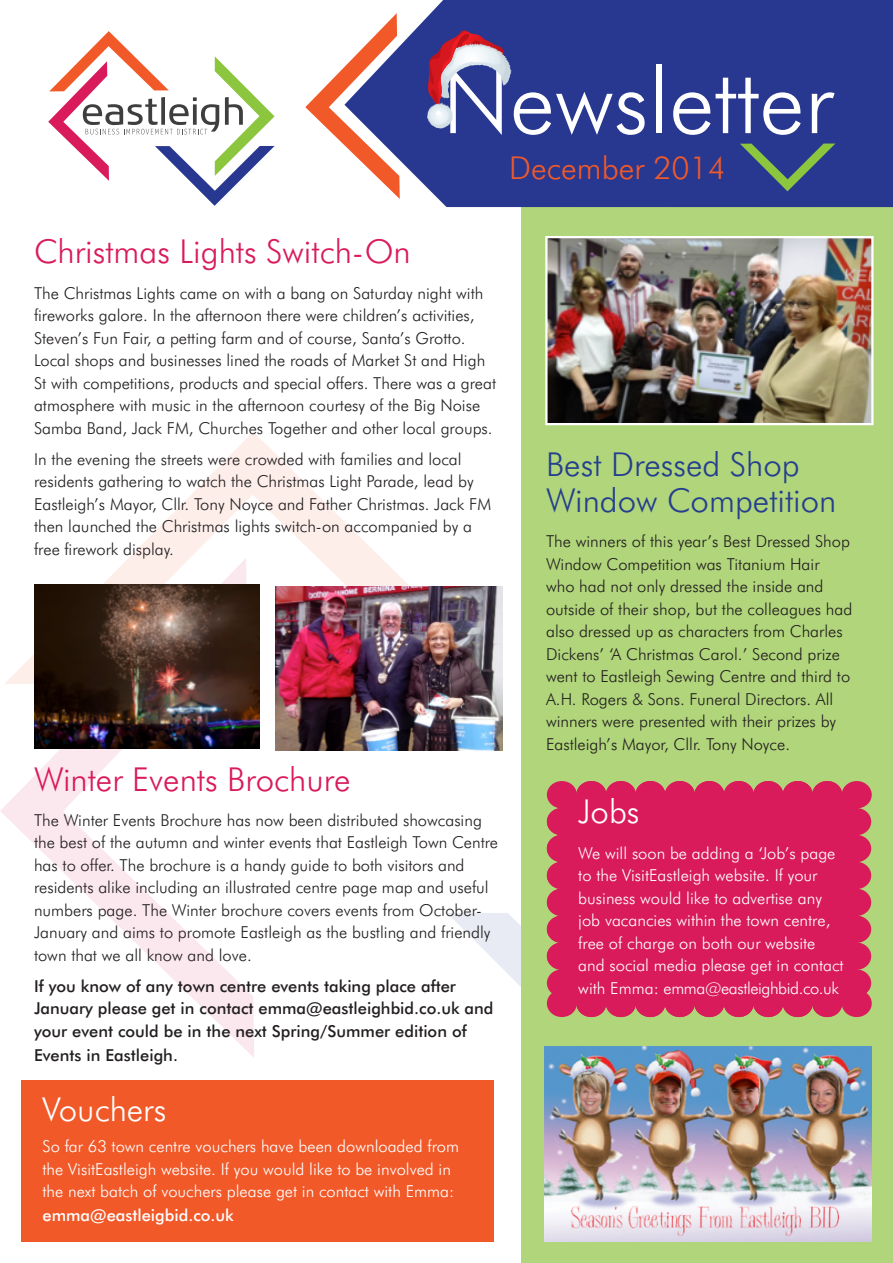
<style>
.page{position:relative;width:893px;height:1263px;background:#fff}
.page>*{position:absolute;margin:0;border:0;box-sizing:border-box;transform-origin:0 0}
.t1{font:300 90.75px "Futura BT";color:#fff}
.t2{font:300 33px "Futura BT";color:#d91a5b}
.t3{font:300 33px/36px "Futura BT";color:#253f8e}
.t4{font:300 33px "Futura BT";color:#fff}
.t5{font:300 31.5px "Futura BT";color:#f15929}
.t6{font:300 16.5px/22.5px "Futura BT";color:#231f20}
.t7{font:300 16.5px/22.5px "Futura BT";color:#fff}
.t8{font:500 16.5px/22.5px "Futura BT";color:#231f20}
.t9{font:500 16.5px "Futura BT";color:#fff}
</style>
<div class="page">
<svg style="left:129px;top:432px;width:375px;height:252px"></svg>
<svg style="left:0;top:558px;width:254px;height:499px"></svg>
<svg style="left:447px;top:912px;width:75px;height:251px"></svg>
<div style="left:522px;top:187px;width:371px;height:1076px;background:#b0d57a"></div>
<svg style="left:48px;top:31px;width:227px;height:175px"></svg>
<svg style="left:305px;top:67px;width:39px;height:78px"></svg>
<svg style="left:344px;top:0;width:549px;height:207px;background:#424c97"></svg>
<svg style="left:740px;top:144px;width:95px;height:47px;background:#3d577d"></svg>
<div style="left:443px;top:0;width:450px;height:32px;background:#283890"></div>
<img style="left:34px;top:585px;width:225px;height:163px">
<img style="left:276px;top:587px;width:226px;height:163px">
<img style="left:548px;top:239px;width:322px;height:183px">
<div style="left:545px;top:236px;width:328px;height:189px;border:2px solid #fff"></div>
<svg style="left:427px;top:30px;width:85px;height:97px;background:#705e94"></svg>
<div style="left:562px;top:795px;width:295px;height:208px;background:#d91a5b"></div>
<div style="left:547px;top:781px;width:30px;height:27px;background:#d91a5b;border-radius:50%"></div>
<div style="left:547px;top:808px;width:30px;height:27px;background:#d91a5b;border-radius:50%"></div>
<div style="left:547px;top:835px;width:30px;height:27px;background:#d91a5b;border-radius:50%"></div>
<div style="left:547px;top:862px;width:30px;height:27px;background:#d91a5b;border-radius:50%"></div>
<div style="left:547px;top:889px;width:30px;height:27px;background:#d91a5b;border-radius:50%"></div>
<div style="left:547px;top:915px;width:30px;height:28px;background:#d91a5b;border-radius:50%"></div>
<div style="left:547px;top:942px;width:30px;height:28px;background:#d91a5b;border-radius:50%"></div>
<div style="left:547px;top:969px;width:30px;height:28px;background:#d91a5b;border-radius:50%"></div>
<div style="left:841px;top:808px;width:30px;height:27px;background:#d91a5b;border-radius:50%"></div>
<div style="left:841px;top:835px;width:30px;height:27px;background:#d91a5b;border-radius:50%"></div>
<div style="left:841px;top:862px;width:30px;height:27px;background:#d91a5b;border-radius:50%"></div>
<div style="left:841px;top:889px;width:30px;height:27px;background:#d91a5b;border-radius:50%"></div>
<div style="left:841px;top:915px;width:30px;height:28px;background:#d91a5b;border-radius:50%"></div>
<div style="left:841px;top:942px;width:30px;height:28px;background:#d91a5b;border-radius:50%"></div>
<div style="left:841px;top:969px;width:30px;height:28px;background:#d91a5b;border-radius:50%"></div>
<div style="left:576px;top:781px;width:30px;height:27px;background:#d91a5b;border-radius:50%"></div>
<div style="left:606px;top:781px;width:30px;height:27px;background:#d91a5b;border-radius:50%"></div>
<div style="left:635px;top:781px;width:30px;height:27px;background:#d91a5b;border-radius:50%"></div>
<div style="left:665px;top:781px;width:30px;height:27px;background:#d91a5b;border-radius:50%"></div>
<div style="left:694px;top:781px;width:30px;height:27px;background:#d91a5b;border-radius:50%"></div>
<div style="left:724px;top:781px;width:30px;height:27px;background:#d91a5b;border-radius:50%"></div>
<div style="left:753px;top:781px;width:30px;height:27px;background:#d91a5b;border-radius:50%"></div>
<div style="left:783px;top:781px;width:30px;height:27px;background:#d91a5b;border-radius:50%"></div>
<div style="left:812px;top:781px;width:30px;height:27px;background:#d91a5b;border-radius:50%"></div>
<div style="left:842px;top:781px;width:30px;height:27px;background:#d91a5b;border-radius:50%"></div>
<div style="left:547px;top:990px;width:30px;height:27px;background:#d91a5b;border-radius:50%"></div>
<div style="left:576px;top:990px;width:30px;height:27px;background:#d91a5b;border-radius:50%"></div>
<div style="left:606px;top:990px;width:30px;height:27px;background:#d91a5b;border-radius:50%"></div>
<div style="left:635px;top:990px;width:30px;height:27px;background:#d91a5b;border-radius:50%"></div>
<div style="left:665px;top:990px;width:30px;height:27px;background:#d91a5b;border-radius:50%"></div>
<div style="left:694px;top:990px;width:30px;height:27px;background:#d91a5b;border-radius:50%"></div>
<div style="left:724px;top:990px;width:30px;height:27px;background:#d91a5b;border-radius:50%"></div>
<div style="left:753px;top:990px;width:30px;height:27px;background:#d91a5b;border-radius:50%"></div>
<div style="left:783px;top:990px;width:30px;height:27px;background:#d91a5b;border-radius:50%"></div>
<div style="left:812px;top:990px;width:30px;height:27px;background:#d91a5b;border-radius:50%"></div>
<div style="left:842px;top:990px;width:30px;height:27px;background:#d91a5b;border-radius:50%"></div>
<div style="left:21px;top:1080px;width:472px;height:162px;background:#f15929"></div>
<img style="left:545px;top:1046px;width:327px;height:196px">
<p class="t1" style="left:442px;top:46px;width:392px">Newsletter</p>
<p class="t5" style="left:509px;top:149px;width:218px">December 2014</p>
<p class="t2" style="left:34px;top:232px;width:378px">Christmas Lights Switch-On</p>
<p class="t6" style="left:34px;top:281px;width:464px">The Christmas Lights came on with a bang on Saturday night with fireworks galore. In the afternoon there were children’s activities, Steven’s Fun Fair, a petting farm and of course, Santa’s Grotto.<br>Local shops and businesses lined the roads of Market St and High St with competitions, products and special offers. There was a great atmosphere with music in the afternoon courtesy of the Big Noise Samba Band, Jack FM, Churches Together and other local groups.</p>
<p class="t6" style="left:34px;top:447px;width:459px">In the evening the streets were crowded with families and local residents gathering to watch the Christmas Light Parade, lead by Eastleigh’s Mayor, Cllr. Tony Noyce and Father Christmas. Jack FM then launched the Christmas lights switch-on accompanied by a free firework display.</p>
<p class="t2" style="left:34px;top:759px;width:318px">Winter Events Brochure</p>
<p class="t6" style="left:34px;top:809px;width:466px">The Winter Events Brochure has now been distributed showcasing the best of the autumn and winter events that Eastleigh Town Centre has to offer. The brochure is a handy guide to both visitors and residents alike including an illustrated centre page map and useful numbers page. The Winter brochure covers events from October-January and aims to promote Eastleigh as the bustling and friendly town that we all know and love.</p>
<p class="t8" style="left:34px;top:975px;width:461px">If you know of any town centre events taking place after<br>January please get in contact emma@eastleighbid.co.uk and your event could be in the next Spring/Summer edition of</p>
<p class="t8" style="left:34px;top:1044px;width:145px">Events in Eastleigh.</p>
<p class="t4" style="left:43px;top:1089px;width:125px">Vouchers</p>
<p class="t7" style="left:43px;top:1135px;width:418px">So far 63 town centre vouchers have been downloaded from the VisitEastleigh website. If you would like to be involved in the next batch of vouchers please get in contact with Emma:</p>
<p class="t9" style="left:43px;top:1205px;width:193px">emma@eastleigbid.co.uk</p>
<p class="t3" style="left:546px;top:446px;width:292px">Best Dressed Shop<br>Window Competition</p>
<p class="t6" style="left:546px;top:530px;width:308px">The winners of this year’s Best Dressed Shop Window Competition was Titanium Hair<br>who had not only dressed the inside and outside of their shop, but the colleagues had also dressed up as characters from Charles Dickens’ ‘A Christmas Carol.’ Second prize went to Eastleigh Sewing Centre and third to A.H. Rogers &amp; Sons. Funeral Directors. All winners were presented with their prizes by Eastleigh’s Mayor, Cllr. Tony Noyce.</p>
<p class="t4" style="left:578px;top:791px;width:63px">Jobs</p>
<p class="t7" style="left:578px;top:841px;width:267px">We will soon be adding a ‘Job’s page to the VisitEastleigh website. If your business would like to advertise any job vacancies within the town centre, free of charge on both our website and social media please get in contact with Emma: emma@eastleighbid.co.uk</p>
</div>
